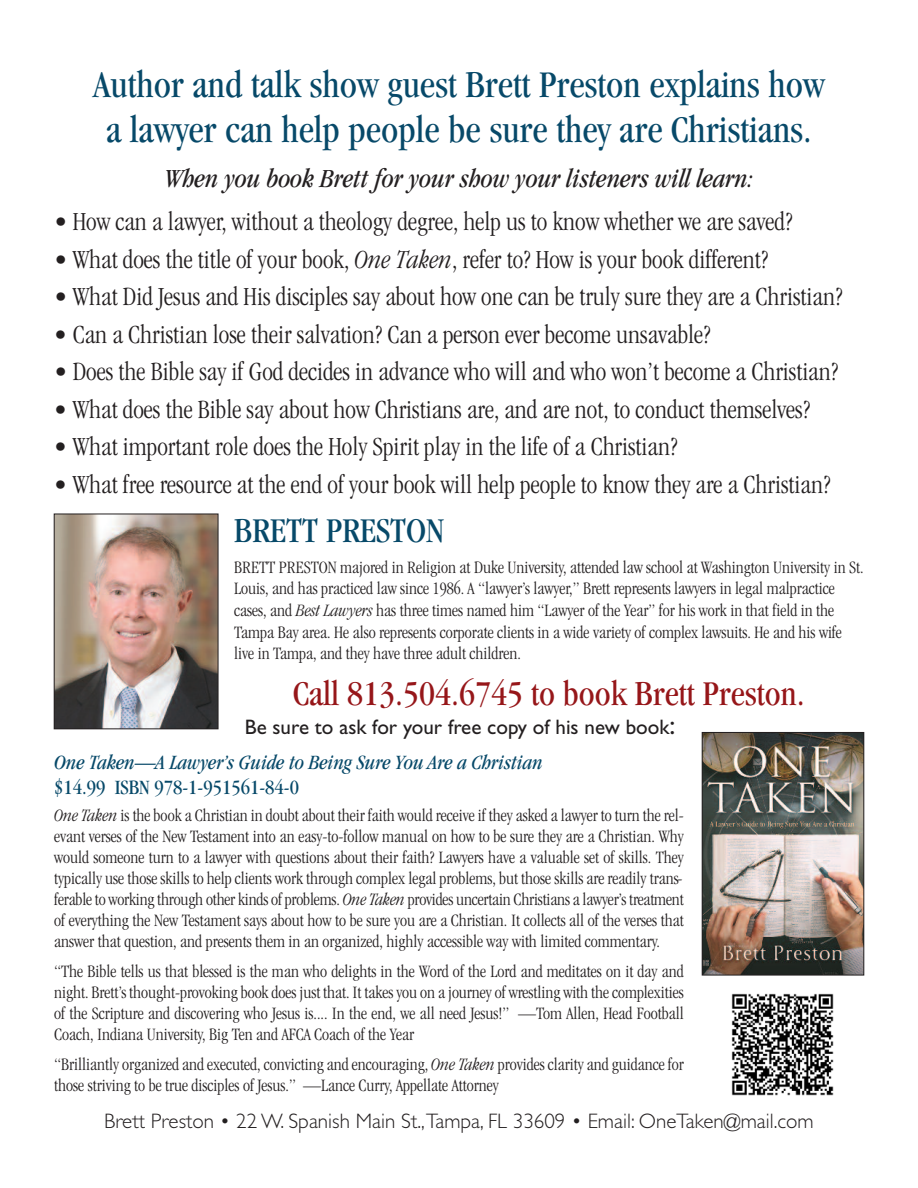
<style>
.page{position:relative;width:918px;height:1188px;background:#fff}
.page>*{position:absolute;margin:0;border:0;box-sizing:border-box;transform-origin:0 0}
.t1{font:condensed 39px/45px "Garamond";color:#074969;text-align:center}
.t2{font:condensed 36px "Garamond";color:#961619}
.t3{font:condensed 36px "Garamond";color:#074969}
.t4{font:300 condensed 27px "Garamond";color:#231f20}
.t5{font:italic condensed 27px "Garamond";color:#231f20}
.t6{font:300 21px "Gill Sans";color:#231f20}
.t7{font:italic condensed 21px "Garamond";color:#074969}
.t8{font:21px "Gill Sans";color:#231f20}
.t9{font:condensed 21px "Garamond";color:#074969}
.t10{font:300 condensed 18px/21px "Garamond";color:#231f20}
.s1{font-style:italic}
.s2{font-size:27px}
</style>
<div class="page">
<img style="left:56px;top:516px;width:160px;height:211px">
<div style="left:54px;top:514px;width:164px;height:215px;border:1px solid #231f20"></div>
<img style="left:704px;top:734px;width:158px;height:239px">
<div style="left:702px;top:732px;width:162px;height:243px;border:1px solid #231f20"></div>
<img style="left:731px;top:993px;width:103px;height:103px">
<h1 class="t1" style="left:93px;top:65px;width:733px">Author and talk show guest Brett Preston explains how a lawyer can help people be sure they are Christians.</h1>
<h3 class="t5" style="left:164px;top:168px;width:591px">When you book Brett for your show your listeners will learn:</h3>
<h3 class="t4" style="left:54px;top:211px;width:740px">• How can a lawyer, without a theology degree, help us to know whether we are saved?</h3>
<h3 class="t4" style="left:54px;top:249px;width:716px">• What does the title of your book, <span class="s1">One Taken</span>, refer to? How is your book different?</h3>
<h3 class="t4" style="left:54px;top:286px;width:790px">• What Did Jesus and His disciples say about how one can be truly sure they are a Christian?</h3>
<h3 class="t4" style="left:54px;top:324px;width:658px">• Can a Christian lose their salvation? Can a person ever become unsavable?</h3>
<h3 class="t4" style="left:54px;top:361px;width:786px">• Does the Bible say if God decides in advance who will and who won’t become a Christian?</h3>
<h3 class="t4" style="left:54px;top:399px;width:758px">• What does the Bible say about how Christians are, and are not, to conduct themselves?</h3>
<h3 class="t4" style="left:54px;top:436px;width:625px">• What important role does the Holy Spirit play in the life of a Christian?</h3>
<h3 class="t4" style="left:54px;top:474px;width:778px">• What free resource at the end of your book will help people to know they are a Christian?</h3>
<h2 class="t3" style="left:234px;top:517px;width:211px">BRETT PRESTON</h2>
<p class="t10" style="left:234px;top:558px;width:631px;line-height:21.6px">BRETT PRESTON majored in Religion at Duke University, attended law school at Washington University in St.<br>Louis, and has practiced law since 1986. A “lawyer’s lawyer,” Brett represents lawyers in legal malpractice cases, and <span class="s1">Best Lawyers</span> has three times named him “Lawyer of the Year” for his work in that field in the Tampa Bay area. He also represents corporate clients in a wide variety of complex lawsuits. He and his wife live in Tampa, and they have three adult children.</p>
<h2 class="t2" style="left:293px;top:680px;width:513px">Call 813.504.6745 to book Brett Preston.</h2>
<p class="t8" style="left:245px;top:719px;width:432px">Be sure to ask for your free copy of his new book<span class="s2">:</span></p>
<p class="t7" style="left:54px;top:754px;width:490px">One Taken—A Lawyer’s Guide to Being Sure You Are a Christian</p>
<p class="t9" style="left:54px;top:779px;width:246px">$14.99 ISBN 978-1-951561-84-0</p>
<p class="t10" style="left:54px;top:806px;width:631px;text-align:justify"><span class="s1">One Taken</span> is the book a Christian in doubt about their faith would receive if they asked a lawyer to turn the rel&shy;evant verses of the New Testament into an easy-to-follow manual on how to be sure they are a Christian. Why would someone turn to a lawyer with questions about their faith? Lawyers have a valuable set of skills. They typically use those skills to help clients work through complex legal problems, but those skills are readily trans&shy;ferable to working through other kinds of problems. <span class="s1">One Taken</span> provides uncertain Christians a lawyer’s treatment of everything the New Testament says about how to be sure you are a Christian. It collects all of the verses that answer that question, and presents them in an organized, highly accessible way with limited commentary.</p>
<p class="t10" style="left:54px;top:962px;width:631px;text-align:justify">“The Bible tells us that blessed is the man who delights in the Word of the Lord and meditates on it day and night. Brett’s thought-provoking book does just that. It takes you on a journey of wrestling with the complexities of the Scripture and discovering who Jesus is.... In the end, we all need Jesus!” —Tom Allen, Head Football Coach, Indiana University, Big Ten and AFCA Coach of the Year</p>
<p class="t10" style="left:54px;top:1055px;width:631px">“Brilliantly organized and executed, convicting and encouraging, <span class="s1">One Taken</span> provides clarity and guidance for those striving to be true disciples of Jesus.” —Lance Curry, Appellate Attorney</p>
<p class="t6" style="left:104px;top:1113px;width:711px">Brett Preston • 22 W. Spanish Main St.,Tampa, FL 33609 • Email: OneTaken@mail.com</p>
</div>
